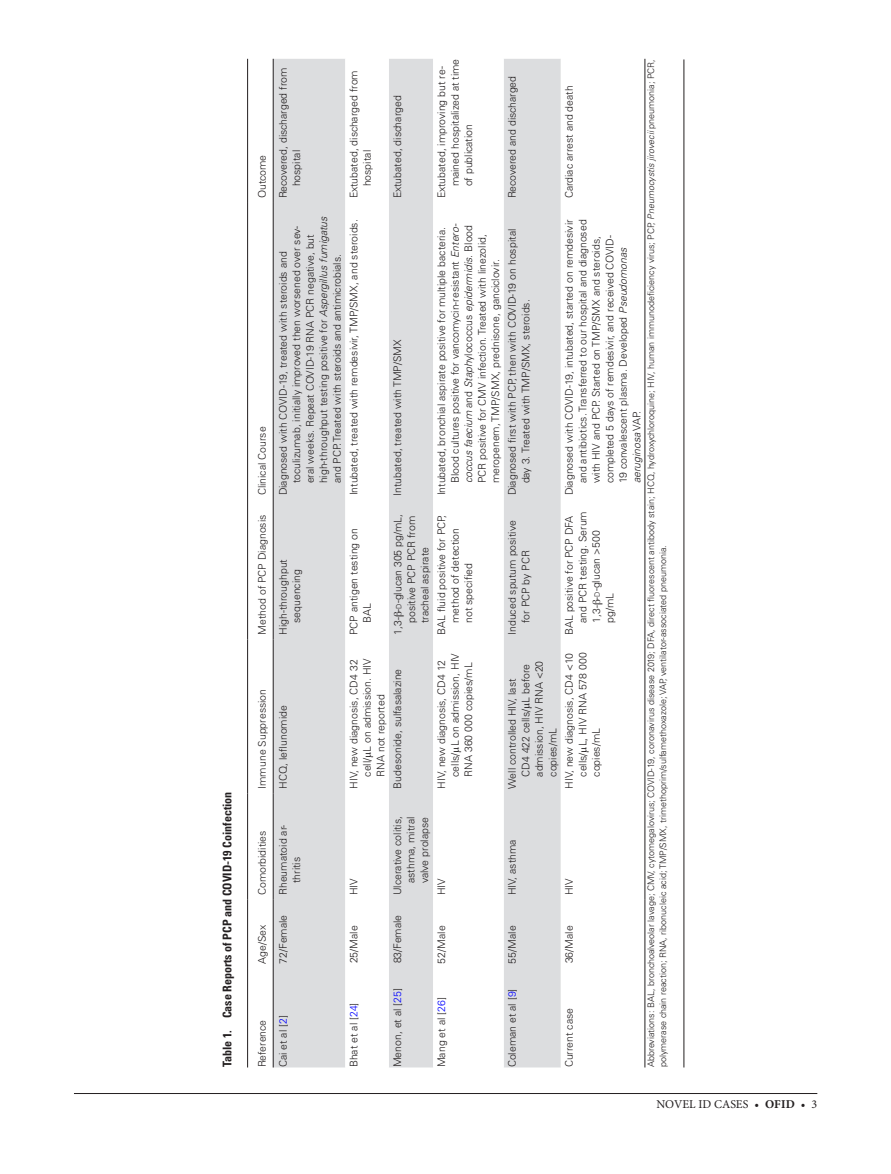
<style>
.page{position:relative;width:891px;height:1174px;background:#fff}
.page>*{position:absolute;margin:0;border:0;box-sizing:border-box;transform-origin:0 0}
.t1{font:700 condensed 12px "Univers LT Std";color:#231f20}
.t2{font:12px "Minion Pro";color:#231f20}
.t3{font:300 10.5px/13.5px "Univers LT Std";color:#231f20}
.t4{font:300 9px/12px "Univers LT Std";color:#231f20}
.s1{font-style:italic}
.s2{color:#00f}
.s3{font-family:"Gandhari Unicode";font-weight:400}
.s4{font-size:7.35px}
.s5{font-weight:700}
</style>
<div class="page">
<hr style="left:74px;top:1093px;width:743px;height:1px;background:#231f20">
<hr style="left:684px;top:59px;width:1px;height:1008px;background:#231f20">
<svg style="left:248px;top:59px;width:25px;height:1008px"></svg>
<div style="left:274px;top:59px;width:71px;height:1008px;background:#dcdddf"></div>
<svg style="left:389px;top:59px;width:256px;height:1008px"></svg>
<hr style="left:247px;top:968px;width:1px;height:99px;background:#231f20">
<hr style="left:247px;top:900px;width:1px;height:68px;background:#231f20">
<hr style="left:247px;top:793px;width:1px;height:107px;background:#231f20">
<hr style="left:247px;top:639px;width:1px;height:154px;background:#231f20">
<hr style="left:247px;top:500px;width:1px;height:139px;background:#231f20">
<hr style="left:247px;top:203px;width:1px;height:297px;background:#231f20">
<hr style="left:247px;top:59px;width:1px;height:144px;background:#231f20">
<hr style="left:273px;top:968px;width:1px;height:99px;background:#231f20">
<hr style="left:273px;top:900px;width:1px;height:68px;background:#231f20">
<hr style="left:273px;top:793px;width:1px;height:107px;background:#231f20">
<hr style="left:273px;top:639px;width:1px;height:154px;background:#231f20">
<hr style="left:273px;top:500px;width:1px;height:139px;background:#231f20">
<hr style="left:273px;top:203px;width:1px;height:297px;background:#231f20">
<hr style="left:273px;top:59px;width:1px;height:144px;background:#231f20">
<hr style="left:645px;top:968px;width:1px;height:99px;background:#231f20">
<hr style="left:645px;top:900px;width:1px;height:68px;background:#231f20">
<hr style="left:645px;top:793px;width:1px;height:107px;background:#231f20">
<hr style="left:645px;top:639px;width:1px;height:154px;background:#231f20">
<hr style="left:645px;top:500px;width:1px;height:139px;background:#231f20">
<hr style="left:645px;top:203px;width:1px;height:297px;background:#231f20">
<hr style="left:645px;top:59px;width:1px;height:144px;background:#231f20">
<p class="t1" style="left:220px;top:1067px;width:277px;rotate:-90deg">Table 1. Case Reports of PCP and COVID-19 Coinfection</p>
<p class="t3" style="left:255px;top:198px;width:45px;rotate:-90deg">Outcome</p>
<p class="t3" style="left:255px;top:495px;width:70px;rotate:-90deg">Clinical Course</p>
<p class="t3" style="left:255px;top:635px;width:122px;rotate:-90deg">Method of PCP Diagnosis</p>
<p class="t3" style="left:255px;top:789px;width:101px;rotate:-90deg">Immune Suppression</p>
<p class="t3" style="left:255px;top:895px;width:66px;rotate:-90deg">Comorbidities</p>
<p class="t3" style="left:255px;top:963px;width:40px;rotate:-90deg">Age/Sex</p>
<p class="t3" style="left:255px;top:1067px;width:49px;rotate:-90deg">Reference</p>
<p class="t3" style="left:276px;top:186px;width:120px;text-indent:-12px;rotate:-90deg">Recovered, discharged from hospital</p>
<p class="t3" style="left:276px;top:483px;width:269px;text-indent:-12px;rotate:-90deg">Diagnosed with COVID-19, treated with steroids and toculizumab, initially improved then worsened over sev&shy;eral weeks. Repeat COVID-19 RNA PCR negative, but high-throughput testing positive for <span class="s1">Aspergillus fumigatus </span>and PCP. Treated with steroids and antimicrobials.</p>
<p class="t3" style="left:276px;top:635px;width:77px;text-align:center;rotate:-90deg">High-throughput sequencing</p>
<p class="t3" style="left:276px;top:789px;width:85px;rotate:-90deg">HCQ, leflunomide</p>
<p class="t3" style="left:276px;top:883px;width:60px;text-indent:-12px;rotate:-90deg">Rheumatoid ar&shy;thritis</p>
<p class="t3" style="left:276px;top:963px;width:50px;rotate:-90deg">72/Female</p>
<p class="t3" style="left:276px;top:1067px;width:53px;rotate:-90deg">Cai et al [<span class="s2">2</span>]</p>
<p class="t3" style="left:435px;top:186px;width:129px;text-indent:-12px;rotate:-90deg">Extubated, improving but re&shy;mained hospitalized at time of publication</p>
<p class="t4" style="left:645px;top:1067px;width:1010px;rotate:-90deg">Abbreviations: BAL, bronchoalveolar lavage; CMV, cytomegalovirus; COVID-19, coronavirus disease 2019; DFA, direct fluorescent antibody stain; HCQ, hydroxychloroquine; HIV, human immunodeficiency virus; PCP, <span class="s1">Pneumocystis jirovecii</span> pneumonia; PCR, polymerase chain reaction; RNA, ribonucleic acid; TMP/SMX, trimethoprim/sulfamethoxazole; VAP, ventilator-associated pneumonia.</p>
<p class="t3" style="left:347px;top:186px;width:118px;text-indent:-12px;rotate:-90deg">Extubated, discharged from hospital</p>
<p class="t3" style="left:505px;top:198px;width:124px;rotate:-90deg">Recovered and discharged</p>
<p class="t3" style="left:562px;top:198px;width:115px;rotate:-90deg">Cardiac arrest and death</p>
<p class="t3" style="left:391px;top:198px;width:105px;rotate:-90deg">Extubated, discharged</p>
<p class="t3" style="left:562px;top:483px;width:266px;text-indent:-12px;rotate:-90deg">Diagnosed with COVID-19, intubated, started on remdesivir and antibiotics. Transferred to our hospital and diagnosed with HIV and PCP. Started on TMP/SMX and steroids, completed 5 days of remdesivir, and received COVID-<br>19 convalescent plasma. Developed <span class="s1">Pseudomonas aeruginosa</span> VAP.</p>
<p class="t3" style="left:347px;top:495px;width:277px;rotate:-90deg">Intubated, treated with remdesivir, TMP/SMX, and steroids.</p>
<p class="t3" style="left:435px;top:483px;width:261px;text-indent:-12px;rotate:-90deg">Intubated, bronchial aspirate positive for multiple bacteria.<br>Blood cultures positive for vancomycin-resistant <span class="s1">Entero&shy;coccus faecium</span> and <span class="s1">Staph</span>ylococcus <span class="s1">epidermidis</span>. Blood PCR positive for CMV infection. Treated with linezolid, meropenem, TMP/SMX, prednisone, ganciclovir.</p>
<p class="t3" style="left:505px;top:483px;width:256px;text-indent:-12px;rotate:-90deg">Diagnosed first with PCP, then with COVID-19 on hospital day 3. Treated with TMP/SMX, steroids.</p>
<p class="t3" style="left:391px;top:495px;width:157px;rotate:-90deg">Intubated, treated with TMP/SMX</p>
<p class="t3" style="left:563px;top:623px;width:113px;text-indent:-12px;rotate:-90deg">BAL positive for PCP DFA and PCR testing. Serum<br>1,3-<span class="s3">β</span>-<span class="s4">d</span>-glucan &gt;500 pg/mL</p>
<p class="t3" style="left:391px;top:623px;width:110px;text-indent:-12px;rotate:-90deg">1,3-<span class="s3">β</span>-<span class="s4">d</span>-glucan 305 pg/mL, positive PCP PCR from tracheal aspirate</p>
<p class="t3" style="left:435px;top:623px;width:109px;text-indent:-12px;rotate:-90deg">BAL fluid positive for PCP, method of detection not specified</p>
<p class="t3" style="left:505px;top:623px;width:104px;text-indent:-12px;rotate:-90deg">Induced sputum positive for PCP by PCR</p>
<p class="t3" style="left:347px;top:623px;width:96px;text-indent:-12px;rotate:-90deg">PCP antigen testing on<br>BAL</p>
<p class="t3" style="left:563px;top:777px;width:126px;text-indent:-12px;rotate:-90deg">HIV, new diagnosis, CD4 &lt;10 cells/<span class="s3">μ</span>L, HIV RNA 578 000 copies/mL</p>
<p class="t3" style="left:435px;top:777px;width:125px;text-indent:-12px;rotate:-90deg">HIV, new diagnosis, CD4 12 cells/<span class="s3">μ</span>L on admission, HIV<br>RNA 360 000 copies/mL</p>
<p class="t3" style="left:347px;top:777px;width:120px;text-indent:-12px;rotate:-90deg">HIV, new diagnosis, CD4 32 cell/<span class="s3">μ</span>L on admission. HIV<br>RNA not reported</p>
<p class="t3" style="left:505px;top:777px;width:118px;text-indent:-12px;rotate:-90deg">Well controlled HIV, last<br>CD4 422 cells/<span class="s3">μ</span>L before admission, HIV RNA &lt;20 copies/mL</p>
<p class="t3" style="left:391px;top:789px;width:121px;rotate:-90deg">Budesonide, sulfasalazine</p>
<p class="t3" style="left:391px;top:883px;width:69px;text-align:justify;text-indent:-12px;rotate:-90deg">Ulcerative colitis, asthma, mitral valve prolapse</p>
<p class="t3" style="left:505px;top:895px;width:57px;rotate:-90deg">HIV, asthma</p>
<p class="t3" style="left:347px;top:895px;width:18px;rotate:-90deg">HIV</p>
<p class="t3" style="left:563px;top:895px;width:18px;rotate:-90deg">HIV</p>
<p class="t3" style="left:435px;top:895px;width:18px;rotate:-90deg">HIV</p>
<p class="t3" style="left:391px;top:963px;width:50px;rotate:-90deg">83/Female</p>
<p class="t3" style="left:347px;top:963px;width:39px;rotate:-90deg">25/Male</p>
<p class="t3" style="left:563px;top:963px;width:39px;rotate:-90deg">36/Male</p>
<p class="t3" style="left:505px;top:963px;width:39px;rotate:-90deg">55/Male</p>
<p class="t3" style="left:435px;top:963px;width:39px;rotate:-90deg">52/Male</p>
<p class="t3" style="left:391px;top:1067px;width:81px;rotate:-90deg">Menon, et al [<span class="s2">25</span>]</p>
<p class="t3" style="left:505px;top:1067px;width:80px;rotate:-90deg">Coleman et al [<span class="s2">9</span>]</p>
<p class="t3" style="left:435px;top:1067px;width:72px;rotate:-90deg">Mang et al [<span class="s2">26</span>]</p>
<p class="t3" style="left:347px;top:1067px;width:66px;rotate:-90deg">Bhat et al [<span class="s2">24</span>]</p>
<p class="t3" style="left:563px;top:1067px;width:61px;rotate:-90deg">Current case</p>
<p class="t2" style="left:656px;top:1096px;width:162px">NOVEL ID CASES • <span class="s5">ofid</span> • 3</p>
</div>
